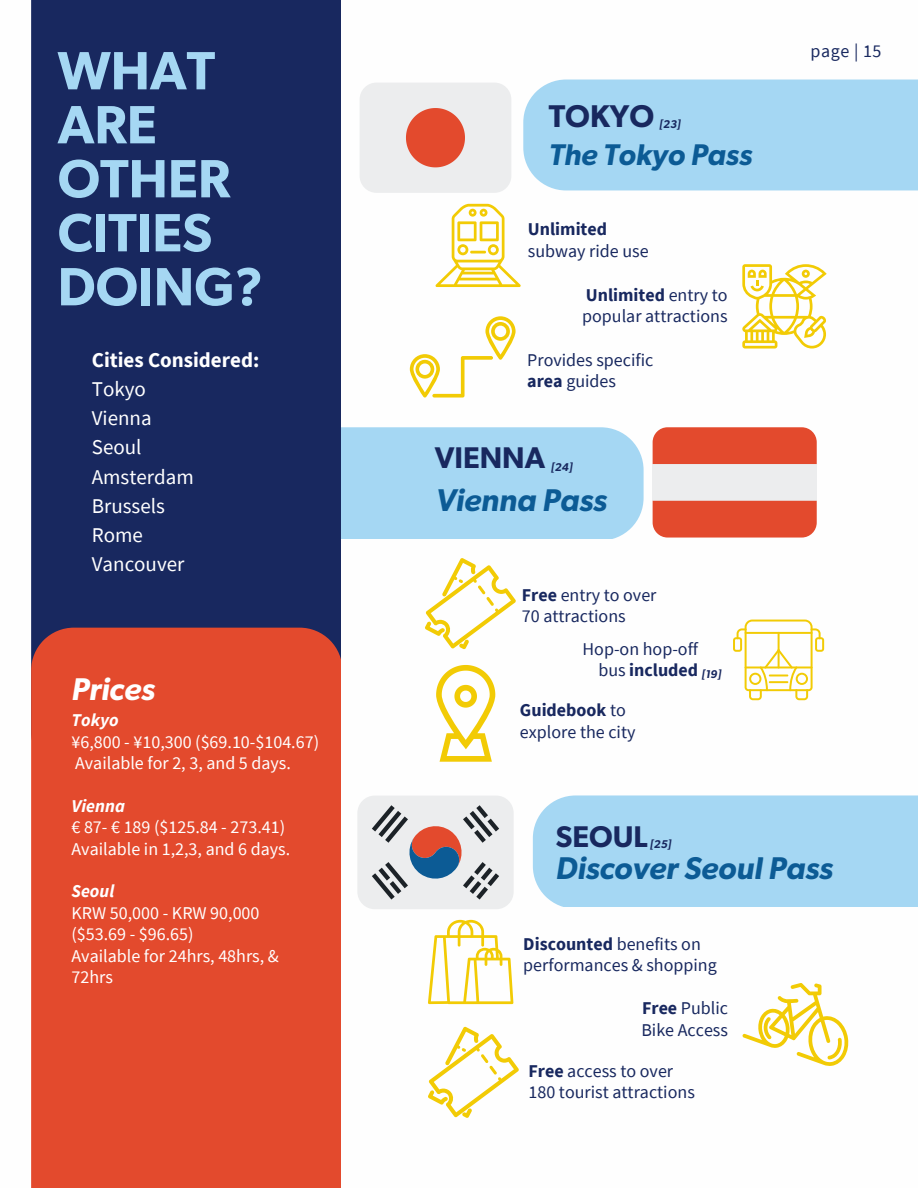
<style>
.page{position:relative;width:918px;height:1188px;background:#fff}
.page>*{position:absolute;margin:0;border:0;box-sizing:border-box;transform-origin:0 0}
.t1{font:600 54px/54px "Gibson";color:#a5d7f3}
.t2{font:italic 600 31.5px "Gibson";color:#0c5b95}
.t3{font:italic 600 31.5px "Gibson";color:#fff}
.t4{font:600 31.5px "Gibson";color:#18285f}
.t5{font:italic 600 30px "Gibson";color:#0c5b95}
.t6{font:600 30px "Gibson";color:#18285f}
.t7{font:21px/29.2px "Source Sans Pro";color:#fff}
.t8{font:700 21px "Source Sans Pro";color:#fff}
.t9{font:18px/21.3px "Source Sans Pro";color:#18285f}
.t10{font:18px/21.3px "Source Sans Pro";color:#fff}
.t11{font:italic 700 18px "Source Sans Pro";color:#fff}
.t12{font:700 18px "Source Sans Pro";color:#18285f}
.t13{font:italic 600 11.25px "Gibson";color:#18285f}
.s1{font-weight:700}
</style>
<div class="page">
<svg style="left:425px;top:558px;width:91px;height:91px"></svg>
<svg style="left:428px;top:1027px;width:91px;height:91px"></svg>
<svg style="left:436px;top:665px;width:59px;height:97px"></svg>
<div style="left:341px;top:427px;width:303px;height:112px;background:#a5d7f3"></div>
<div style="left:533px;top:795px;width:385px;height:112px;background:#a5d7f3"></div>
<svg style="left:428px;top:920px;width:85px;height:84px"></svg>
<svg style="left:743px;top:983px;width:105px;height:83px"></svg>
<div style="left:360px;top:83px;width:151px;height:110px;background:#ecedee;border-radius:17px"></div>
<svg style="left:406px;top:108px;width:59px;height:59px"></svg>
<div style="left:31px;top:0;width:310px;height:628px;background:#18285f"></div>
<div style="left:31px;top:628px;width:310px;height:560px;background:#e34a2d"></div>
<div style="left:523px;top:80px;width:395px;height:110px;background:#a5d7f3"></div>
<svg style="left:410px;top:316px;width:106px;height:82px"></svg>
<svg style="left:742px;top:264px;width:85px;height:85px"></svg>
<div style="left:653px;top:464px;width:164px;height:37px;background:#ecedee"></div>
<div style="left:653px;top:501px;width:164px;height:37px;background:#e34a2d"></div>
<div style="left:653px;top:427px;width:164px;height:37px;background:#e34a2d"></div>
<div style="left:357px;top:796px;width:157px;height:113px;background:#ecedee;border-radius:17px"></div>
<svg style="left:372px;top:805px;width:127px;height:95px"></svg>
<svg style="left:435px;top:204px;width:86px;height:83px"></svg>
<svg style="left:733px;top:620px;width:91px;height:80px"></svg>
<h1 class="t1" style="left:58px;top:46px;width:207px">WHAT<br>ARE<br>OTHER<br>CITIES<br>DOING?</h1>
<p class="t8" style="left:92px;top:346px;width:169px">Cities Considered:</p>
<p class="t7" style="left:92px;top:374px;width:104px">Tokyo<br>Vienna<br>Seoul<br>Amsterdam<br>Brussels<br>Rome<br>Vancouver</p>
<h2 class="t3" style="left:71px;top:675px;width:85px">Prices</h2>
<p class="t11" style="left:71px;top:709px;width:49px">Tokyo</p>
<p class="t10" style="left:71px;top:731px;width:249px">¥6,800 - ¥10,300 ($69.10-$104.67)<br>Available for 2, 3, and 5 days.</p>
<p class="t11" style="left:71px;top:794px;width:55px">Vienna</p>
<p class="t10" style="left:71px;top:816px;width:220px">€ 87- € 189 ($125.84 - 273.41)<br>Available in 1,2,3, and 6 days.</p>
<p class="t11" style="left:71px;top:880px;width:44px">Seoul</p>
<p class="t10" style="left:71px;top:902px;width:209px">KRW 50,000 - KRW 90,000 ($53.69 - $96.65)<br>Available for 24hrs, 48hrs, &amp;<br>72hrs</p>
<h2 class="t4" style="left:549px;top:102px;width:107px">TOKYO</h2>
<h3 class="t5" style="left:549px;top:141px;width:205px">The Tokyo Pass</h3>
<p class="t13" style="left:660px;top:119px;width:23px">[23]</p>
<p class="t12" style="left:528px;top:218px;width:81px">Unlimited</p>
<p class="t9" style="left:528px;top:240px;width:122px">subway ride use</p>
<p class="t9" style="left:582px;top:284px;width:147px"><span class="s1">Unlimited</span> entry to popular attractions</p>
<p class="t9" style="left:527px;top:349px;width:128px">Provides specific <span class="s1">area</span> guides</p>
<h3 class="t6" style="left:435px;top:444px;width:112px">VIENNA</h3>
<p class="t13" style="left:551px;top:462px;width:23px">[24]</p>
<h2 class="t2" style="left:436px;top:487px;width:173px">Vienna Pass</h2>
<p class="t9" style="left:522px;top:584px;width:136px"><span class="s1">Free</span> entry to over<br>70 attractions</p>
<p class="t9" style="left:598px;top:638px;width:124px;text-indent:-16px">Hop-on hop-off bus <span class="s1">included</span> <sub>[19]</sub></p>
<p class="t9" style="left:520px;top:699px;width:117px"><span class="s1">Guidebook</span> to explore the city</p>
<h3 class="t6" style="left:556px;top:823px;width:93px">SEOUL</h3>
<p class="t13" style="left:650px;top:840px;width:23px">[25]</p>
<p class="t9" style="left:811px;top:40px;width:72px">page | 15</p>
<h2 class="t2" style="left:556px;top:854px;width:279px">Discover Seoul Pass</h2>
<p class="t9" style="left:523px;top:933px;width:195px"><span class="s1">Discounted</span> benefits on performances &amp; shopping</p>
<p class="t9" style="left:641px;top:997px;width:88px"><span class="s1">Free</span> Public<br>Bike Access</p>
<p class="t9" style="left:528px;top:1060px;width:168px"><span class="s1">Free</span> access to over<br>180 tourist attractions</p>
</div>
